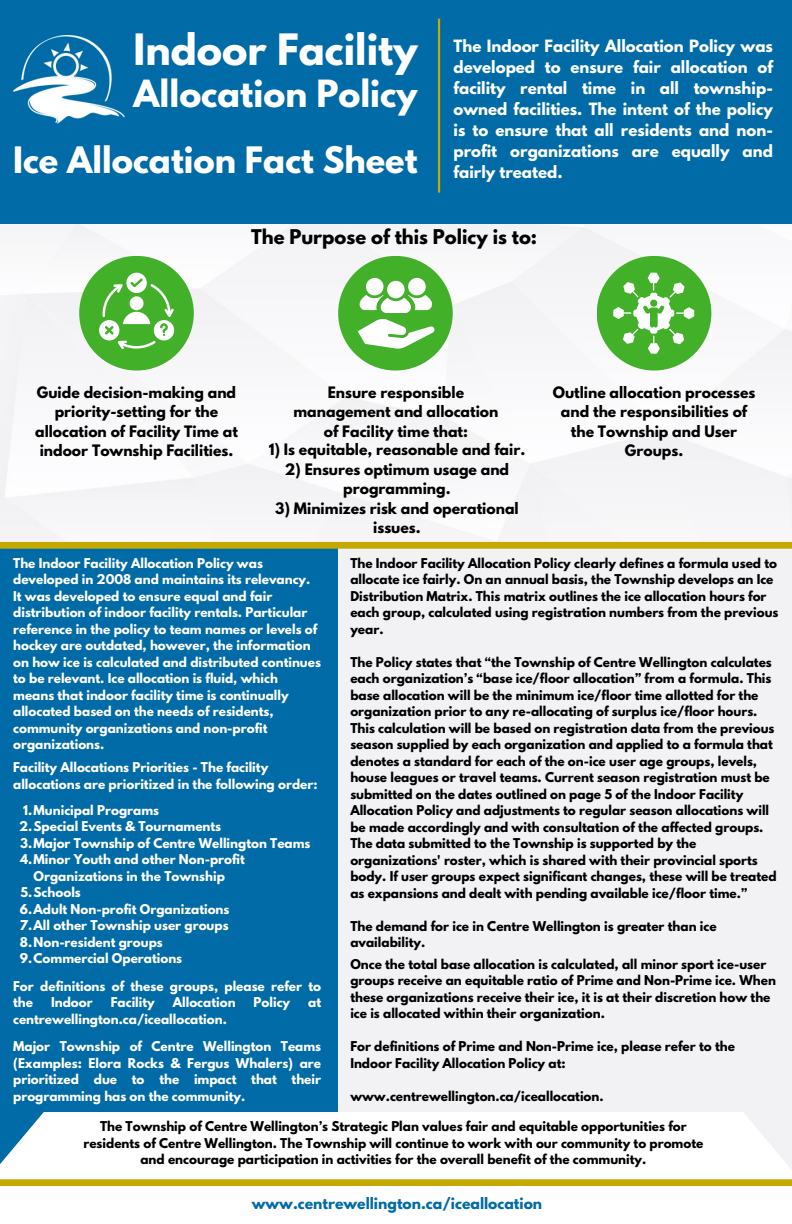
<style>
.page{position:relative;width:792px;height:1224px;background:#fff}
.page>*{position:absolute;margin:0;border:0;box-sizing:border-box;transform-origin:0 0}
.t1{font:700 38.3px "League Spartan";color:#fff}
.t2{font:700 33.2px "League Spartan";color:#fff}
.t3{font:700 32.3px "League Spartan";color:#fff}
.t4{font:700 18px "League Spartan";color:#000}
.t5{font:700 15px/21px "League Spartan";color:#fff;text-align:justify}
.t6{font:700 14px/19.5px "League Spartan";color:#000;text-align:center}
.t7{font:700 14px "League Spartan";color:#006ba6}
.t8{font:700 12px/16.5px "League Spartan";color:#000}
.t9{font:700 12px/16.5px "League Spartan";color:#fff}
</style>
<div class="page">
<div style="left:0;top:0;width:792px;height:225px;background:#006ba6"></div>
<img style="left:13px;top:35px;width:112px;height:89px">
<hr style="left:438px;top:19px;width:2px;height:174px;background:#c5a900">
<div style="left:0;top:513px;width:792px;height:670px;background:#006ba6"></div>
<div style="left:338px;top:545px;width:454px;height:634px;background:#f2f2f4"></div>
<img style="left:0;top:225px;width:792px;height:317px">
<div style="left:338px;top:256px;width:115px;height:115px;background:#43b02a;border-radius:50%"></div>
<svg style="left:359px;top:278px;width:74px;height:35px"></svg>
<svg style="left:358px;top:319px;width:76px;height:30px"></svg>
<div style="left:79px;top:256px;width:115px;height:115px;background:#43b02a;border-radius:50%"></div>
<svg style="left:99px;top:273px;width:76px;height:76px"></svg>
<div style="left:597px;top:256px;width:114px;height:115px;background:#43b02a;border-radius:50%"></div>
<svg style="left:613px;top:273px;width:81px;height:81px"></svg>
<div style="left:0;top:542px;width:792px;height:7px;background:#c5a900"></div>
<div style="left:0;top:1112px;width:792px;height:67px;background:#fff"></div>
<div style="left:0;top:1179px;width:792px;height:7px;background:#c5a900"></div>
<p class="t1" style="left:134px;top:30px;width:285px">Indoor Facility</p>
<p class="t2" style="left:134px;top:77px;width:285px">Allocation Policy</p>
<p class="t3" style="left:13px;top:144px;width:406px">Ice Allocation Fact Sheet</p>
<p class="t5" style="left:454px;top:38px;width:321px">The Indoor Facility Allocation Policy was developed to ensure fair allocation of facility rental time in all township&shy;owned facilities. The intent of the policy is to ensure that all residents and non&shy;profit organizations are equally and fairly treated.</p>
<p class="t4" style="left:251px;top:228px;width:288px">The Purpose of this Policy is to:</p>
<p class="t6" style="left:35px;top:384px;width:204px">Guide decision-making and priority-setting for the allocation of Facility Time at indoor Township Facilities.</p>
<p class="t6" style="left:553px;top:384px;width:204px">Outline allocation processes and the responsibilities of the Township and User<br>Groups.</p>
<p class="t6" style="left:294px;top:384px;width:206px">Ensure responsible management and allocation of Facility time that:</p>
<p class="t6" style="left:269px;top:442px;width:258px">1) Is equitable, reasonable and fair.</p>
<p class="t6" style="left:285px;top:461px;width:226px">2) Ensures optimum usage and programming.</p>
<p class="t6" style="left:275px;top:500px;width:245px">3) Minimizes risk and operational issues.</p>
<p class="t9" style="left:13px;top:556px;width:309px">The Indoor Facility Allocation Policy was developed in 2008 and maintains its relevancy.<br>It was developed to ensure equal and fair distribution of indoor facility rentals. Particular reference in the policy to team names or levels of hockey are outdated, however, the information on how ice is calculated and distributed continues to be relevant. Ice allocation is fluid, which means that indoor facility time is continually allocated based on the needs of residents, community organizations and non-profit organizations.</p>
<p class="t9" style="left:13px;top:761px;width:306px">Facility Allocations Priorities - The facility allocations are prioritized in the following order:</p>
<p class="t9" style="left:23px;top:803px;width:137px">1.Municipal Programs</p>
<p class="t9" style="left:19px;top:820px;width:204px">2.Special Events &amp; Tournaments</p>
<p class="t9" style="left:20px;top:836px;width:292px">3.Major Township of Centre Wellington Teams</p>
<p class="t9" style="left:20px;top:853px;width:226px;text-align:center">4.Minor Youth and other Non-profit<br>Organizations in the Township</p>
<p class="t9" style="left:20px;top:886px;width:62px">5.Schools</p>
<p class="t9" style="left:20px;top:902px;width:211px">6.Adult Non-profit Organizations</p>
<p class="t9" style="left:20px;top:919px;width:210px">7.All other Township user groups</p>
<p class="t9" style="left:20px;top:935px;width:144px">8.Non-resident groups</p>
<p class="t9" style="left:20px;top:952px;width:164px">9.Commercial Operations</p>
<p class="t9" style="left:13px;top:979px;width:309px">For definitions of these groups, please refer to the</p>
<p class="t8" style="left:350px;top:556px;width:430px">The Indoor Facility Allocation Policy clearly defines a formula used to allocate ice fairly. On an annual basis, the Township develops an Ice Distribution Matrix. This matrix outlines the ice allocation hours for each group, calculated using registration numbers from the previous year.</p>
<p class="t8" style="left:350px;top:655px;width:428px">The Policy states that “the Township of Centre Wellington calculates each organization’s “base ice/floor allocation” from a formula. This base allocation will be the minimum ice/floor time allotted for the organization prior to any re-allocating of surplus ice/floor hours.<br>This calculation will be based on registration data from the previous season supplied by each organization and applied to a formula that denotes a standard for each of the on-ice user age groups, levels, house leagues or travel teams. Current season registration must be submitted on the dates outlined on page 5 of the Indoor Facility Allocation Policy and adjustments to regular season allocations will be made accordingly and with consultation of the affected groups.<br>The data submitted to the Township is supported by the organizations' roster, which is shared with their provincial sports body. If user groups expect significant changes, these will be treated as expansions and dealt with pending available ice/floor time.”</p>
<p class="t8" style="left:350px;top:919px;width:368px">The demand for ice in Centre Wellington is greater than ice availability.</p>
<p class="t8" style="left:350px;top:957px;width:427px">Once the total base allocation is calculated, all minor sport ice-user groups receive an equitable ratio of Prime and Non-Prime ice. When these organizations receive their ice, it is at their discretion how the ice is allocated within their organization.</p>
<p class="t8" style="left:350px;top:1040px;width:386px">For definitions of Prime and Non-Prime ice, please refer to the<br>Indoor Facility Allocation Policy at:</p>
<p class="t8" style="left:350px;top:1089px;width:255px">www.centrewellington.ca/iceallocation.</p>
<p class="t9" style="left:51px;top:996px;width:43px">Indoor</p>
<p class="t9" style="left:111px;top:996px;width:46px">Facility</p>
<p class="t9" style="left:173px;top:996px;width:64px">Allocation</p>
<p class="t9" style="left:254px;top:996px;width:38px">Policy</p>
<p class="t9" style="left:308px;top:996px;width:14px">at</p>
<p class="t9" style="left:13px;top:1012px;width:215px">centrewellington.ca/iceallocation.</p>
<p class="t9" style="left:13px;top:1040px;width:309px;text-align:justify">Major Township of Centre Wellington Teams (Examples: Elora Rocks &amp; Fergus Whalers) are prioritized due to the impact that their programming has on the community.</p>
<p class="t8" style="left:83px;top:1120px;width:621px;text-align:center">The Township of Centre Wellington’s Strategic Plan values fair and equitable opportunities for residents of Centre Wellington. The Township will continue to work with our community to promote and encourage participation in activities for the overall benefit of the community.</p>
<p class="t7" style="left:252px;top:1197px;width:292px">www.centrewellington.ca/iceallocation</p>
</div>
